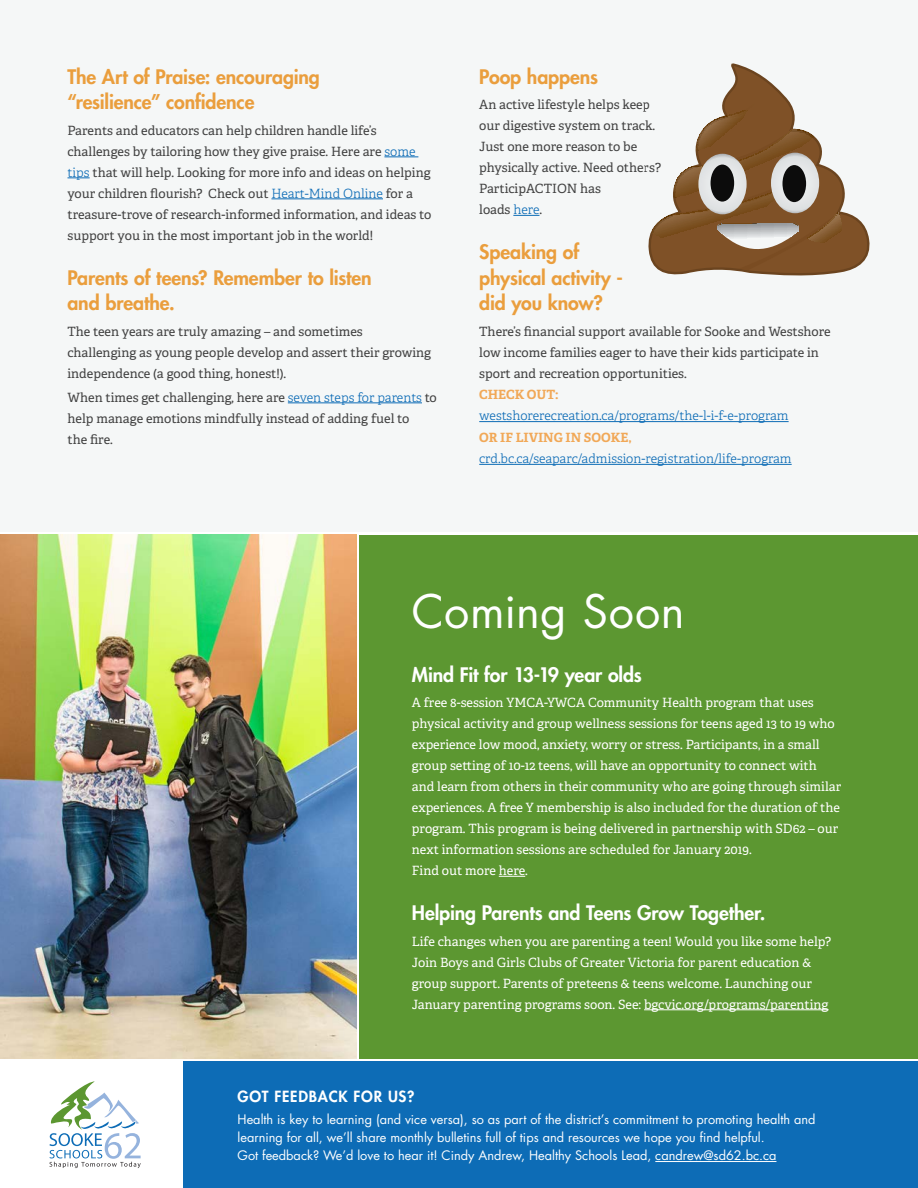
<style>
.page{position:relative;width:918px;height:1188px;background:#fff}
.page>*{position:absolute;margin:0;border:0;box-sizing:border-box;transform-origin:0 0}
.Headings{font:45px "Futura Std";letter-spacing:.015em;color:#fff}
.Headings-2{font:800 19.5px/25.5px "Futura Std";letter-spacing:-.005em;color:#ea9e3d}
.Headings-3{font:800 19.5px "Futura Std";letter-spacing:-.005em;color:#fff}
.t1{font:800 15px "Futura Std";letter-spacing:.05em;color:#fff}
.Body{font:12.75px/21px "Adelle";color:#414141}
.Body-2{font:12.75px/21px "Adelle";color:#fff}
.t2{font:12.75px/18px "Futura Std";color:#fff}
.Body-3{font:300 12.75px "Adelle";color:#0d6cb6}
.Body-4{font:700 12.75px "Adelle";color:#f1a857}
.s1{font-weight:300;color:#0d6cb6}
</style>
<div class="page">
<div style="left:0;top:0;width:918px;height:532px;background:#f5f7f7"></div>
<div style="left:359px;top:535px;width:559px;height:524px;background:#5c9731"></div>
<hr style="left:384px;top:157px;width:34px;height:1px;background:#0d6cb6">
<svg style="left:68px;top:178px;width:22px;height:1px"></svg>
<hr style="left:271px;top:199px;width:112px;height:1px;background:#0d6cb6">
<hr style="left:288px;top:403px;width:134px;height:1px;background:#0d6cb6">
<svg style="left:513px;top:215px;width:27px;height:1px"></svg>
<hr style="left:479px;top:421px;width:310px;height:1px;background:#0d6cb6">
<hr style="left:479px;top:464px;width:313px;height:1px;background:#0d6cb6">
<img style="left:0;top:535px;width:356px;height:524px">
<svg style="left:499px;top:876px;width:26px;height:1px"></svg>
<hr style="left:644px;top:1009px;width:185px;height:1px;background:#fff">
<div style="left:184px;top:1062px;width:734px;height:126px;background:#0d6cb6"></div>
<hr style="left:655px;top:1161px;width:121px;height:1px;background:#fff">
<svg style="left:49px;top:1081px;width:92px;height:87px"></svg>
<svg style="left:648px;top:63px;width:222px;height:213px"></svg>
<svg style="left:652px;top:103px;width:190px;height:167px"></svg>
<div style="left:711px;top:165px;width:23px;height:37px;background:#0d0d0d;border-radius:50%"></div>
<p class="Headings-2" style="left:68px;top:64px;width:254px">The Art of Praise: encouraging “resilience” confidence</p>
<p class="Body" style="left:68px;top:120px;width:365px">Parents and educators can help children handle life’s challenges by tailoring how they give praise. Here are <span class="s1">some tips</span> that will help. Looking for more info and ideas on helping your children flourish? Check out <span class="s1">Heart-Mind Online</span> for a treasure-trove of research-informed information, and ideas to support you in the most important job in the world!</p>
<p class="Headings-2" style="left:68px;top:265px;width:306px">Parents of teens? Remember to listen and breathe.</p>
<p class="Body" style="left:68px;top:321px;width:365px">The teen years are truly amazing – and sometimes challenging as young people develop and assert their growing independence (a good thing, honest!).</p>
<p class="Body" style="left:68px;top:387px;width:371px">When times get challenging, here are <span class="s1">seven steps for parents</span> to help manage emotions mindfully instead of adding fuel to<br>the fire.</p>
<p class="Headings-2" style="left:479px;top:64px;width:120px">Poop happens</p>
<p class="Body" style="left:479px;top:94px;width:183px">An active lifestyle helps keep our digestive system on track.<br>Just one more reason to be physically active. Need others?<br>ParticipACTION has<br>loads <span class="s1">here</span>.</p>
<p class="Headings-2" style="left:479px;top:239px;width:145px">Speaking of physical activity - did you know?</p>
<p class="Body" style="left:479px;top:321px;width:353px">There’s financial support available for Sooke and Westshore low income families eager to have their kids participate in sport and recreation opportunities.</p>
<p class="Body-4" style="left:479px;top:387px;width:81px">CHECK OUT:</p>
<p class="Body-3" style="left:479px;top:408px;width:311px">westshorerecreation.ca/programs/the-l-i-f-e-program</p>
<p class="Body-4" style="left:479px;top:429px;width:154px">OR IF LIVING IN SOOKE,</p>
<p class="Body-3" style="left:479px;top:451px;width:314px">crd.bc.ca/seaparc/admission-registration/life-program</p>
<p class="Headings" style="left:412px;top:582px;width:274px">Coming Soon</p>
<p class="Headings-3" style="left:412px;top:662px;width:232px">Mind Fit for 13-19 year olds</p>
<p class="Body-2" style="left:412px;top:692px;width:431px">A free 8-session YMCA-YWCA Community Health program that uses physical activity and group wellness sessions for teens aged 13 to 19 who experience low mood, anxiety, worry or stress. Participants, in a small group setting of 10-12 teens, will have an opportunity to connect with and learn from others in their community who are going through similar experiences. A free Y membership is also included for the duration of the program. This program is being delivered in partnership with SD62 – our next information sessions are scheduled for January 2019.<br>Find out more here.</p>
<p class="Headings-3" style="left:412px;top:900px;width:355px">Helping Parents and Teens Grow Together.</p>
<p class="Body-2" style="left:412px;top:931px;width:421px">Life changes when you are parenting a teen! Would you like some help?<br>Join Boys and Girls Clubs of Greater Victoria for parent education &amp; group support. Parents of preteens &amp; teens welcome. Launching our January parenting programs soon. See: bgcvic.org/programs/parenting</p>
<p class="t1" style="left:238px;top:1087px;width:178px">GOT FEEDBACK FOR US?</p>
<p class="t2" style="left:238px;top:1111px;width:579px">Health is key to learning (and vice versa), so as part of the district’s commitment to promoting health and learning for all, we’ll share monthly bulletins full of tips and resources we hope you find helpful.<br>Got feedback? We’d love to hear it! Cindy Andrew, Healthy Schools Lead, candrew@sd62.bc.ca</p>
</div>
